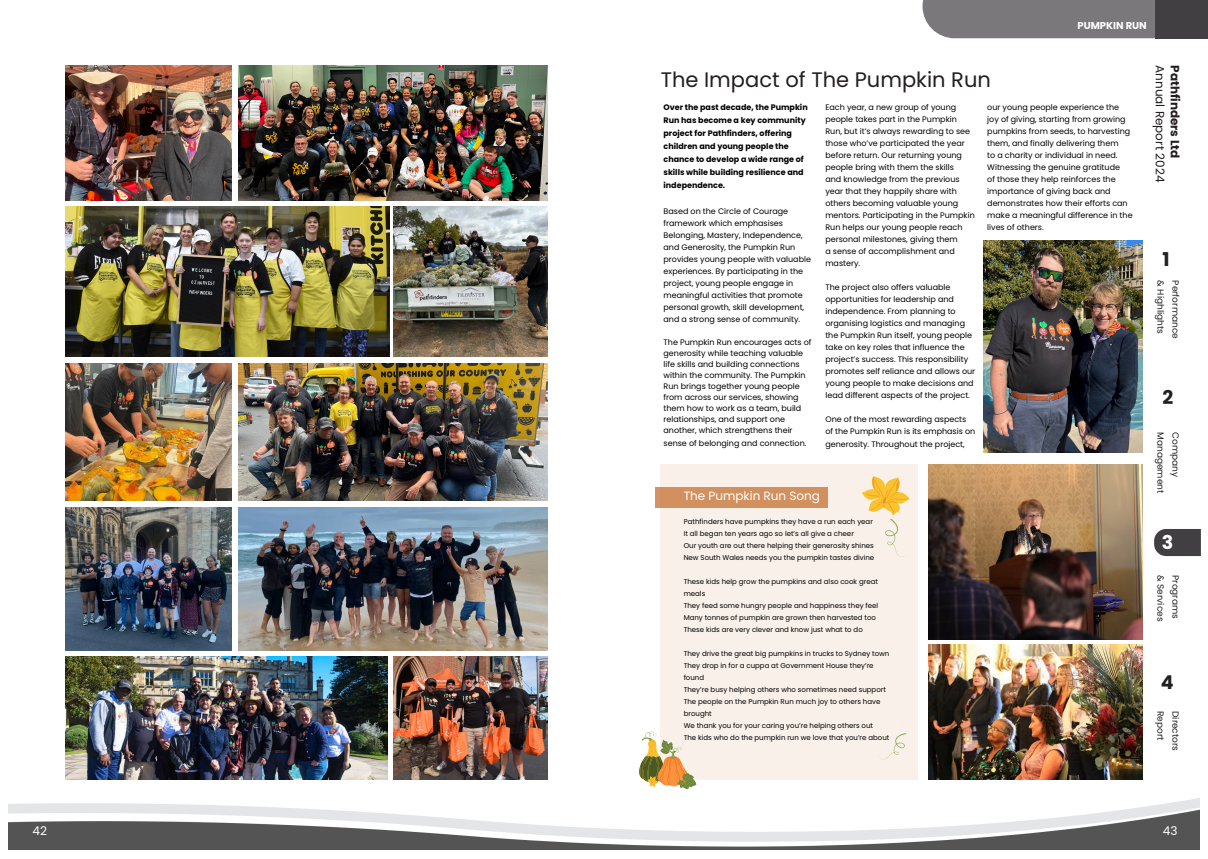
<style>
.page{position:relative;width:1208px;height:859px;background:#fff}
.page>*{position:absolute;margin:0;border:0;box-sizing:border-box;transform-origin:0 0}
.Body_Text_-_Bold__Justify{font:21px "Poppins";color:#231f20}
.t1{font:700 19px "Poppins";color:#231f20}
.Body_Text_-_Bold__Justify-2{font:700 19px "Poppins";color:#fff}
.Body_Text_-_Bold__Justify-3{font:12px "Poppins";color:#fff}
.t2{font:12px "Poppins";color:#231f20}
.t3{font:700 12px "Poppins";color:#231f20}
.Body_Text_-_Regular__Justify{font:700 10px "Poppins";color:#fff}
.t4{font:9px "Poppins";color:#231f20}
.Body_Text_-_Bold__Justify-4{font:8px/12px "Poppins";color:#000}
.Body_Text_-_Bold__Justify-5{font:700 8px/13px "Poppins";color:#000}
.Body_Text_-_Bold__Justify-6{font:7px/12px "Poppins";color:#000}
</style>
<div class="page">
<svg style="left:1154px;top:529px;width:46px;height:27px"></svg>
<div style="left:660px;top:465px;width:257px;height:315px;background:#f9f0e9"></div>
<img style="left:238px;top:65px;width:309px;height:136px">
<img style="left:393px;top:206px;width:154px;height:151px">
<img style="left:65px;top:363px;width:166px;height:138px">
<img style="left:238px;top:363px;width:309px;height:138px">
<img style="left:66px;top:507px;width:165px;height:144px">
<img style="left:65px;top:657px;width:322px;height:123px">
<img style="left:238px;top:507px;width:309px;height:144px">
<img style="left:983px;top:241px;width:159px;height:212px">
<img style="left:928px;top:465px;width:214px;height:175px">
<img style="left:393px;top:657px;width:154px;height:123px">
<img style="left:65px;top:206px;width:324px;height:151px">
<img style="left:65px;top:65px;width:166px;height:136px">
<img style="left:928px;top:645px;width:214px;height:135px">
<img style="left:9px;top:798px;width:1190px;height:52px">
<div style="left:1155px;top:0;width:53px;height:38px;background:#413f41"></div>
<div style="left:922px;top:0;width:233px;height:38px;background:#7a787a"></div>
<svg style="left:639px;top:731px;width:57px;height:59px"></svg>
<svg style="left:862px;top:477px;width:56px;height:90px"></svg>
<svg style="left:880px;top:725px;width:38px;height:51px"></svg>
<div style="left:655px;top:487px;width:172px;height:20px;background:#d1905d"></div>
<p class="Body_Text_-_Regular__Justify" style="left:1077px;top:20px;width:71px">PUMPKIN RUN</p>
<p class="Body_Text_-_Bold__Justify" style="left:660px;top:68px;width:332px">The Impact of The Pumpkin Run</p>
<p class="Body_Text_-_Bold__Justify-5" style="left:663px;top:101px;width:146px">Over the past decade, the Pumpkin<br>Run has become a key community project for Pathfinders, offering children and young people the chance to develop a wide range of skills while building resilience and independence.</p>
<p class="Body_Text_-_Bold__Justify-4" style="left:663px;top:206px;width:149px">Based on the Circle of Courage framework which emphasises Belonging, Mastery, Independence, and Generosity, the Pumpkin Run provides young people with valuable experiences. By participating in the project, young people engage in meaningful activities that promote personal growth, skill development, and a strong sense of community.</p>
<p class="Body_Text_-_Bold__Justify-4" style="left:663px;top:337px;width:150px;line-height:11px">The Pumpkin Run encourages acts of generosity while teaching valuable life skills and building connections within the community. The Pumpkin Run brings together young people from across our services, showing them how to work as a team, build relationships, and support one another, which strengthens their</p>
<p class="Body_Text_-_Bold__Justify-4" style="left:663px;top:437px;width:144px">sense of belonging and connection.</p>
<p class="Body_Text_-_Bold__Justify-4" style="left:825px;top:102px;width:151px">Each year, a new group of young people takes part in the Pumpkin<br>Run, but it’s always rewarding to see those who’ve participated the year before return. Our returning young people bring with them the skills<br>and knowledge from the previous year that they happily share with others becoming valuable young mentors. Participating in the Pumpkin<br>Run helps our young people reach personal milestones, giving them<br>a sense of accomplishment and mastery.</p>
<p class="Body_Text_-_Bold__Justify-4" style="left:825px;top:282px;width:151px">The project also offers valuable opportunities for leadership and independence. From planning to organising logistics and managing the Pumpkin Run itself, young people take on key roles that influence the project’s success. This responsibility promotes self reliance and allows our young people to make decisions and lead different aspects of the project.</p>
<p class="Body_Text_-_Bold__Justify-4" style="left:825px;top:414px;width:151px">One of the most rewarding aspects of the Pumpkin Run is its emphasis on generosity. Throughout the project,</p>
<p class="Body_Text_-_Bold__Justify-4" style="left:987px;top:102px;width:147px">our young people experience the joy of giving, starting from growing pumpkins from seeds, to harvesting them, and finally delivering them<br>to a charity or individual in need.<br>Witnessing the genuine gratitude<br>of those they help reinforces the importance of giving back and demonstrates how their efforts can make a meaningful difference in the lives of others.</p>
<p class="Body_Text_-_Bold__Justify-3" style="left:683px;top:489px;width:138px">The Pumpkin Run Song</p>
<p class="Body_Text_-_Bold__Justify-6" style="left:683px;top:516px;width:191px">Pathfinders have pumpkins they have a run each year</p>
<p class="Body_Text_-_Bold__Justify-6" style="left:683px;top:528px;width:172px">It all began ten years ago so let’s all give a cheer</p>
<p class="Body_Text_-_Bold__Justify-6" style="left:683px;top:540px;width:192px">Our youth are out there helping their generosity shines</p>
<p class="Body_Text_-_Bold__Justify-6" style="left:683px;top:552px;width:192px">New South Wales needs you the pumpkin tastes divine</p>
<p class="Body_Text_-_Bold__Justify-6" style="left:683px;top:576px;width:196px">These kids help grow the pumpkins and also cook great meals</p>
<p class="Body_Text_-_Bold__Justify-6" style="left:683px;top:600px;width:196px">They feed some hungry people and happiness they feel</p>
<p class="Body_Text_-_Bold__Justify-6" style="left:683px;top:612px;width:194px">Many tonnes of pumpkin are grown then harvested too</p>
<p class="Body_Text_-_Bold__Justify-6" style="left:683px;top:624px;width:181px">These kids are very clever and know just what to do</p>
<p class="Body_Text_-_Bold__Justify-6" style="left:683px;top:648px;width:207px">They drive the great big pumpkins in trucks to Sydney town</p>
<p class="Body_Text_-_Bold__Justify-6" style="left:683px;top:660px;width:191px">They drop in for a cuppa at Government House they’re found</p>
<p class="Body_Text_-_Bold__Justify-6" style="left:683px;top:684px;width:204px">They’re busy helping others who sometimes need support</p>
<p class="Body_Text_-_Bold__Justify-6" style="left:683px;top:696px;width:198px">The people on the Pumpkin Run much joy to others have brought</p>
<p class="Body_Text_-_Bold__Justify-6" style="left:683px;top:720px;width:191px">We thank you for your caring you’re helping others out</p>
<p class="Body_Text_-_Bold__Justify-6" style="left:683px;top:732px;width:207px">The kids who do the pumpkin run we love that you’re about</p>
<h3 class="t2" style="left:1166px;top:65px;width:118px;rotate:90deg">Annual Report 2024</h3>
<h3 class="t3" style="left:1181px;top:65px;width:95px;rotate:90deg">Pathfinders Ltd</h3>
<h2 class="t1" style="left:1162px;top:249px;width:9px">1</h2>
<p class="t4" style="left:1166px;top:280px;width:55px;rotate:90deg">&amp; Highlights</p>
<p class="t4" style="left:1181px;top:280px;width:60px;rotate:90deg">Performance</p>
<h2 class="t1" style="left:1162px;top:386px;width:12px">2</h2>
<p class="t4" style="left:1166px;top:432px;width:63px;rotate:90deg">Management</p>
<p class="t4" style="left:1181px;top:432px;width:46px;rotate:90deg">Company</p>
<p class="Body_Text_-_Bold__Justify-2" style="left:1161px;top:531px;width:13px">3</p>
<p class="t4" style="left:1166px;top:575px;width:48px;rotate:90deg">&amp; Services</p>
<p class="t4" style="left:1181px;top:575px;width:45px;rotate:90deg">Programs</p>
<h2 class="t1" style="left:1160px;top:671px;width:14px">4</h2>
<p class="t4" style="left:1166px;top:711px;width:31px;rotate:90deg">Report</p>
<p class="t4" style="left:1181px;top:711px;width:42px;rotate:90deg">Directors</p>
<h3 class="Body_Text_-_Bold__Justify-3" style="left:32px;top:823px;width:16px">42</h3>
<h3 class="Body_Text_-_Bold__Justify-3" style="left:1162px;top:823px;width:16px">43</h3>
</div>
